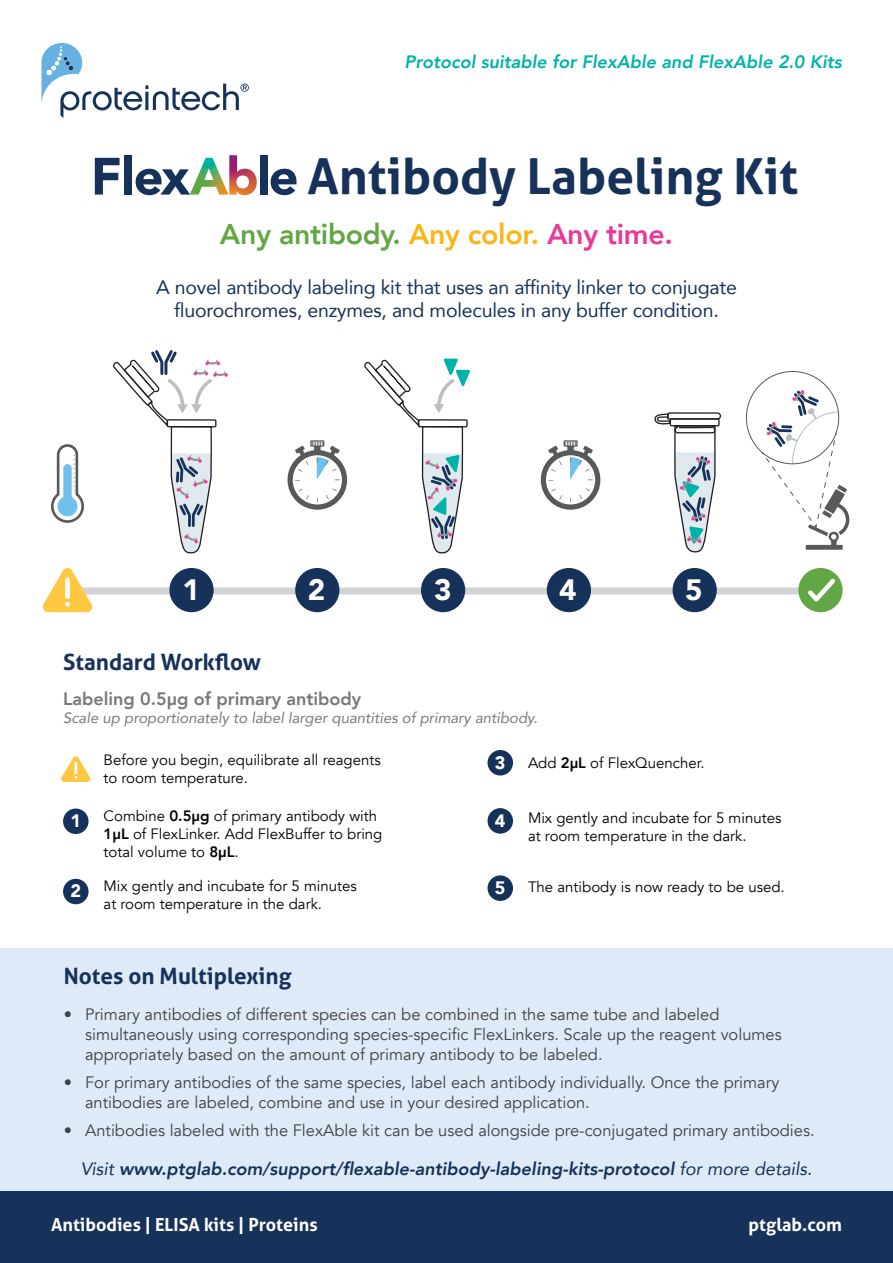
<style>
.page{position:relative;width:893px;height:1263px;background:#fff}
.page>*{position:absolute;margin:0;border:0;box-sizing:border-box;transform-origin:0 0}
.t1{font:700 49.5px "Aller";color:#16325a}
.t2{font:900 29.4px "Avenir";color:#fff}
.t3{font:800 28.5px "Avenir";letter-spacing:-.01em;color:#62a744}
.t4{font:700 22.5px "Aller";color:#16325a}
.t5{font:19.5px/23.4px "Avenir";letter-spacing:-.01em;color:#16325a;text-align:center}
.t6{font:italic 800 18px "Avenir";color:#16325a}
.t7{font:italic 800 18px "Avenir";color:#00b3aa}
.t8{font:700 18px "Aller";color:#fff}
.t9{font:800 18px "Avenir";color:#77787b}
.t10{font:900 18px "Avenir";color:#fff}
.t11{font:16.5px/19.8px "Avenir";color:#414042}
.t12{font:15px/18px "Avenir";color:#000}
.t13{font:italic 15px "Avenir";color:#77787b}
.s1{color:#fcb518}
.s2{color:#e83a95}
.s3{font-weight:800}
.s4{font-weight:400}
</style>
<div class="page">
<svg style="left:41px;top:43px;width:208px;height:75px"></svg>
<div style="left:260px;top:155px;width:8px;height:40px;background:#16325a"></div>
<svg style="left:271px;top:169px;width:26px;height:26px"></svg>
<svg style="left:95px;top:158px;width:25px;height:37px"></svg>
<div style="left:124px;top:155px;width:8px;height:40px;background:#16325a"></div>
<svg style="left:136px;top:155px;width:121px;height:40px"></svg>
<div style="left:70px;top:587px;width:750px;height:7px;background:#d1d3d4"></div>
<div style="left:169px;top:568px;width:45px;height:44px;background:#16325a;border-radius:50%"></div>
<div style="left:295px;top:568px;width:44px;height:44px;background:#16325a;border-radius:50%"></div>
<div style="left:421px;top:568px;width:44px;height:44px;background:#16325a;border-radius:50%"></div>
<div style="left:547px;top:568px;width:44px;height:44px;background:#16325a;border-radius:50%"></div>
<div style="left:673px;top:568px;width:44px;height:44px;background:#16325a;border-radius:50%"></div>
<svg style="left:287px;top:440px;width:60px;height:70px"></svg>
<svg style="left:541px;top:440px;width:59px;height:70px"></svg>
<svg style="left:51px;top:444px;width:33px;height:79px"></svg>
<div style="left:798px;top:568px;width:45px;height:44px;background:#62a744;border-radius:50%"></div>
<svg style="left:808px;top:578px;width:27px;height:23px"></svg>
<svg style="left:42px;top:568px;width:52px;height:44px"></svg>
<svg style="left:364px;top:359px;width:106px;height:195px"></svg>
<svg style="left:654px;top:412px;width:67px;height:141px"></svg>
<svg style="left:113px;top:350px;width:115px;height:204px"></svg>
<svg style="left:760px;top:389px;width:89px;height:161px"></svg>
<div style="left:63px;top:808px;width:26px;height:26px;background:#16325a;border-radius:50%"></div>
<div style="left:487px;top:875px;width:26px;height:26px;background:#16325a;border-radius:50%"></div>
<div style="left:63px;top:879px;width:26px;height:25px;background:#16325a;border-radius:50%"></div>
<div style="left:487px;top:808px;width:26px;height:26px;background:#16325a;border-radius:50%"></div>
<div style="left:487px;top:750px;width:26px;height:25px;background:#16325a;border-radius:50%"></div>
<svg style="left:61px;top:756px;width:30px;height:26px"></svg>
<div style="left:0;top:1190px;width:893px;height:73px;background:#16325a"></div>
<div style="left:0;top:948px;width:893px;height:242px;background:#deeaf8"></div>
<p class="t7" style="left:405px;top:51px;width:439px">Protocol suitable for FlexAble and FlexAble 2.0 Kits</p>
<h1 class="t1" style="left:307px;top:146px;width:492px">Antibody Labeling Kit</h1>
<h3 class="t3" style="left:220px;top:212px;width:454px">Any antibody. <span class="s1">Any color.</span> <span class="s2">Any time.</span></h3>
<p class="t5" style="left:156px;top:275px;width:582px">A novel antibody labeling kit that uses an affinity linker to conjugate fluorochromes, enzymes, and molecules in any buffer condition.</p>
<h2 class="t2" style="left:182px;top:564px;width:19px">1</h2>
<h2 class="t2" style="left:308px;top:564px;width:19px">2</h2>
<h2 class="t2" style="left:434px;top:564px;width:19px">3</h2>
<h2 class="t2" style="left:559px;top:564px;width:19px">4</h2>
<h2 class="t2" style="left:685px;top:564px;width:19px">5</h2>
<h3 class="t4" style="left:63px;top:648px;width:200px">Standard Workflow</h3>
<p class="t9" style="left:63px;top:685px;width:300px">Labeling 0.5µg of primary antibody</p>
<p class="t13" style="left:63px;top:708px;width:476px">Scale up proportionately to label larger quantities of primary antibody.</p>
<p class="t12" style="left:104px;top:751px;width:279px">Before you begin, equilibrate all reagents to room temperature.</p>
<p class="t10" style="left:495px;top:747px;width:12px">3</p>
<p class="t12" style="left:528px;top:754px;width:178px">Add <span class="s3">2µL</span> of FlexQuencher.</p>
<p class="t10" style="left:70px;top:805px;width:12px">1</p>
<p class="t12" style="left:104px;top:807px;width:280px">Combine <span class="s3">0.5µg</span> of primary antibody with<br><span class="s3">1µL</span> of FlexLinker. Add FlexBuffer to bring total volume to <span class="s3">8µL</span>.</p>
<p class="t10" style="left:495px;top:805px;width:12px">4</p>
<p class="t12" style="left:528px;top:809px;width:255px">Mix gently and incubate for 5 minutes at room temperature in the dark.</p>
<p class="t12" style="left:104px;top:877px;width:255px">Mix gently and incubate for 5 minutes at room temperature in the dark.</p>
<p class="t10" style="left:70px;top:876px;width:12px">2</p>
<p class="t10" style="left:495px;top:872px;width:12px">5</p>
<p class="t12" style="left:528px;top:878px;width:258px">The antibody is now ready to be used.</p>
<h3 class="t4" style="left:64px;top:962px;width:229px">Notes on Multiplexing</h3>
<p class="t11" style="left:85px;top:1005px;width:698px;text-indent:-21px">• Primary antibodies of different species can be combined in the same tube and labeled simultaneously using corresponding species-specific FlexLinkers. Scale up the reagent volumes appropriately based on the amount of primary antibody to be labeled.</p>
<p class="t11" style="left:85px;top:1073px;width:696px;text-indent:-21px">• For primary antibodies of the same species, label each antibody individually. Once the primary antibodies are labeled, combine and use in your desired application.</p>
<p class="t11" style="left:64px;top:1121px;width:752px">• Antibodies labeled with the FlexAble kit can be used alongside pre-conjugated primary antibodies.</p>
<p class="t6" style="left:81px;top:1158px;width:733px"><span class="s4">Visit</span> www.ptglab.com/support/flexable-antibody-labeling-kits-protocol <span class="s4">for more details.</span></p>
<p class="t8" style="left:51px;top:1213px;width:268px">Antibodies | ELISA kits | Proteins</p>
<p class="t8" style="left:749px;top:1213px;width:95px">ptglab.com</p>
</div>
